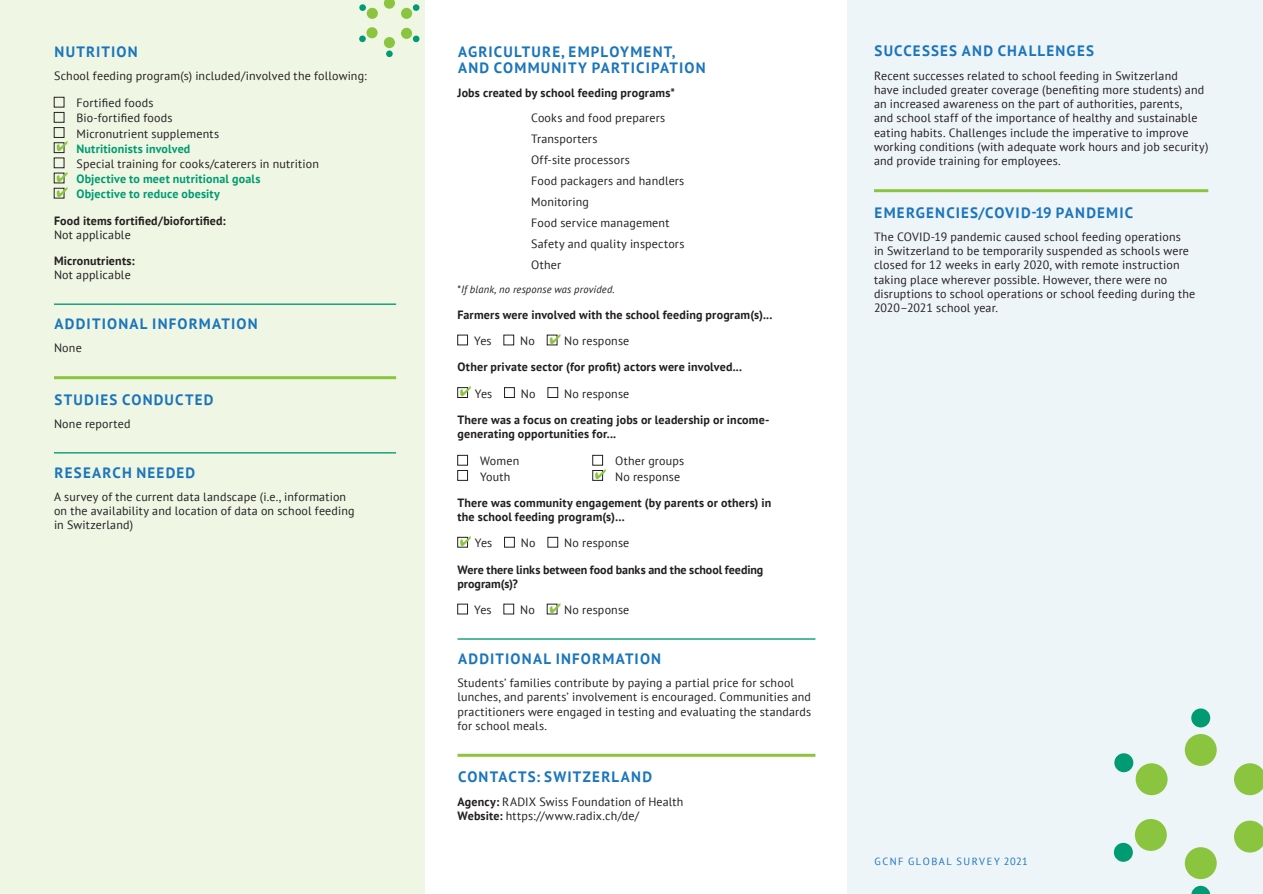
<style>
.page{position:relative;width:1263px;height:894px;background:#fff}
.page>*{position:absolute;margin:0;border:0;box-sizing:border-box;transform-origin:0 0}
.t1{font:700 15px/16.5px "PT Sans";letter-spacing:.08em;color:#1b75bb}
.t2{font:12px/14.2px "PT Sans";letter-spacing:.015em;color:#231f20}
.t3{font:700 12px/26.2px "PT Sans";letter-spacing:.015em;color:#231f20}
.t4{font:700 12px "PT Sans";letter-spacing:.015em;color:#009b72}
.t5{font:italic 10.5px "PT Sans";letter-spacing:.02em;color:#231f20}
.t6{font:10.35px "PT Sans";letter-spacing:.145em;color:#1b75bb}
.s1{color:#8bc53f}
.s2{font-weight:700;color:#009b72}
.s3{color:#009b72}
.s4{font-style:normal}
.s5{font-weight:400}
.s6{font-weight:700}
</style>
<div class="page">
<div style="left:0;top:0;width:424px;height:893px;background:#eff7e4"></div>
<div style="left:847px;top:0;width:416px;height:893px;background:#eef5f9"></div>
<div style="left:1135px;top:763px;width:32px;height:31px;background:#8bc53f;border-radius:50%"></div>
<div style="left:1184px;top:733px;width:32px;height:32px;background:#8bc53f;border-radius:50%"></div>
<svg style="left:1234px;top:763px;width:29px;height:31px"></svg>
<svg style="left:1234px;top:820px;width:29px;height:32px"></svg>
<div style="left:1184px;top:846px;width:32px;height:32px;background:#8bc53f;border-radius:50%"></div>
<div style="left:1134px;top:818px;width:32px;height:32px;background:#8bc53f;border-radius:50%"></div>
<svg style="left:1191px;top:885px;width:19px;height:8px"></svg>
<div style="left:1113px;top:842px;width:19px;height:19px;background:#009b72;border-radius:50%"></div>
<div style="left:1114px;top:753px;width:19px;height:19px;background:#009b72;border-radius:50%"></div>
<div style="left:1191px;top:708px;width:19px;height:19px;background:#009b72;border-radius:50%"></div>
<div style="left:367px;top:8px;width:11px;height:11px;background:#8bc53f;border-radius:50%"></div>
<svg style="left:384px;top:0;width:11px;height:9px"></svg>
<div style="left:401px;top:8px;width:11px;height:11px;background:#8bc53f;border-radius:50%"></div>
<div style="left:401px;top:28px;width:11px;height:11px;background:#8bc53f;border-radius:50%"></div>
<div style="left:384px;top:37px;width:11px;height:11px;background:#8bc53f;border-radius:50%"></div>
<div style="left:366px;top:27px;width:11px;height:11px;background:#8bc53f;border-radius:50%"></div>
<div style="left:413px;top:4px;width:6px;height:7px;background:#009b72;border-radius:50%"></div>
<svg style="left:413px;top:36px;width:6px;height:6px"></svg>
<div style="left:386px;top:50px;width:7px;height:7px;background:#009b72;border-radius:50%"></div>
<div style="left:359px;top:35px;width:7px;height:7px;background:#009b72;border-radius:50%"></div>
<div style="left:359px;top:4px;width:7px;height:7px;background:#009b72;border-radius:50%"></div>
<hr style="left:54px;top:303px;width:342px;height:2px;background:#009b72">
<hr style="left:54px;top:376px;width:342px;height:3px;background:#8bc53f">
<hr style="left:54px;top:452px;width:342px;height:1px;background:#009b72">
<div style="left:54px;top:97px;width:10px;height:10px;border:1px solid #231f20"></div>
<div style="left:54px;top:112px;width:10px;height:10px;border:1px solid #231f20"></div>
<div style="left:54px;top:127px;width:10px;height:10px;border:1px solid #231f20"></div>
<div style="left:54px;top:142px;width:10px;height:11px;border:1px solid #231f20"></div>
<div style="left:54px;top:158px;width:10px;height:10px;border:1px solid #231f20"></div>
<div style="left:54px;top:188px;width:10px;height:10px;border:1px solid #231f20"></div>
<hr style="left:874px;top:189px;width:334px;height:3px;background:#8bc53f">
<hr style="left:457px;top:638px;width:358px;height:1px;background:#009b72">
<hr style="left:457px;top:753px;width:358px;height:3px;background:#8bc53f">
<div style="left:457px;top:335px;width:11px;height:10px;border:1px solid #231f20"></div>
<div style="left:503px;top:335px;width:11px;height:10px;border:1px solid #231f20"></div>
<div style="left:457px;top:387px;width:11px;height:10px;border:1px solid #231f20"></div>
<div style="left:504px;top:387px;width:10px;height:10px;border:1px solid #231f20"></div>
<div style="left:548px;top:387px;width:10px;height:10px;border:1px solid #231f20"></div>
<div style="left:457px;top:455px;width:11px;height:10px;border:1px solid #231f20"></div>
<div style="left:592px;top:455px;width:11px;height:10px;border:1px solid #231f20"></div>
<div style="left:457px;top:470px;width:11px;height:10px;border:1px solid #231f20"></div>
<div style="left:592px;top:470px;width:11px;height:10px;border:1px solid #231f20"></div>
<div style="left:457px;top:537px;width:11px;height:10px;border:1px solid #231f20"></div>
<div style="left:504px;top:537px;width:10px;height:10px;border:1px solid #231f20"></div>
<div style="left:548px;top:537px;width:10px;height:10px;border:1px solid #231f20"></div>
<div style="left:457px;top:603px;width:11px;height:11px;border:1px solid #231f20"></div>
<div style="left:503px;top:603px;width:11px;height:11px;border:1px solid #231f20"></div>
<p class="t1" style="left:55px;top:43px;width:85px">NUTRITION</p>
<p class="t2" style="left:54px;top:68px;width:314px">School feeding program(s) included/involved the following:</p>
<p class="t2" style="left:77px;top:95px;width:144px;line-height:15.1px">Fortified foods<br>Bio-fortified foods<br>Micronutrient supplements</p>
<p class="t2" style="left:77px;top:141px;width:244px;line-height:15.1px;text-indent:-20px"><span class="s1">✔</span> <span class="s2">Nutritionists involved<br></span>Special training for cooks/caterers in nutrition</p>
<p class="t4" style="left:56px;top:171px;width:206px"><span class="s1">✔</span> Objective to meet nutritional goals</p>
<p class="t3" style="left:54px;top:181px;width:173px"><span class="s1">✔</span> <span class="s3">Objective to reduce obesity<br></span>Food items fortified/biofortified:</p>
<p class="t2" style="left:54px;top:227px;width:78px">Not applicable</p>
<p class="t3" style="left:54px;top:247px;width:82px">Micronutrients:</p>
<p class="t2" style="left:54px;top:267px;width:78px">Not applicable</p>
<p class="t1" style="left:55px;top:315px;width:204px">ADDITIONAL INFORMATION</p>
<p class="t2" style="left:54px;top:340px;width:29px">None</p>
<p class="t1" style="left:55px;top:391px;width:160px">STUDIES CONDUCTED</p>
<p class="t2" style="left:54px;top:416px;width:78px">None reported</p>
<p class="t1" style="left:55px;top:463px;width:142px">RESEARCH NEEDED</p>
<p class="t2" style="left:54px;top:489px;width:302px">A survey of the current data landscape (i.e., information on the availability and location of data on school feeding in Switzerland)</p>
<p class="t1" style="left:458px;top:43px;width:249px">AGRICULTURE, EMPLOYMENT,<br>AND COMMUNITY PARTICIPATION</p>
<p class="t3" style="left:457px;top:79px;width:219px">Jobs created by school feeding programs*</p>
<p class="t2" style="left:531px;top:107px;width:155px;line-height:21px">Cooks and food preparers<br>Transporters<br>Off-site processors<br>Food packagers and handlers<br>Monitoring<br>Food service management<br>Safety and quality inspectors<br>Other</p>
<p class="t5" style="left:457px;top:282px;width:159px"><span class="s4">*</span>If blank, no response was provided.</p>
<p class="t3" style="left:457px;top:301px;width:316px">Farmers were involved with the school feeding program(s)...</p>
<p class="t2" style="left:474px;top:333px;width:19px">Yes</p>
<p class="t3" style="left:457px;top:327px;width:286px;text-indent:63px"><span class="s5">No</span> <span class="s1">✔</span> <span class="s5">No response<br></span>Other private sector (for profit) actors were involved...</p>
<p class="t2" style="left:460px;top:386px;width:34px"><span class="s1">✔</span> Yes</p>
<p class="t2" style="left:521px;top:386px;width:16px">No</p>
<p class="t2" style="left:564px;top:386px;width:67px">No response</p>
<p class="t3" style="left:457px;top:412px;width:313px;line-height:14.2px">There was a focus on creating jobs or leadership or income&shy;generating opportunities for...</p>
<p class="t2" style="left:480px;top:453px;width:41px">Women</p>
<p class="t2" style="left:615px;top:453px;width:71px">Other groups</p>
<p class="t2" style="left:480px;top:468px;width:32px">Youth</p>
<p class="t3" style="left:457px;top:463px;width:315px;text-indent:137px"><span class="s1">✔</span> <span class="s5">No response<br></span>There was community engagement (by parents or others) in</p>
<p class="t3" style="left:457px;top:503px;width:169px">the school feeding program(s)…</p>
<p class="t2" style="left:460px;top:535px;width:34px"><span class="s1">✔</span> Yes</p>
<p class="t2" style="left:521px;top:535px;width:16px">No</p>
<p class="t2" style="left:564px;top:535px;width:67px">No response</p>
<p class="t3" style="left:457px;top:562px;width:307px;line-height:14.2px">Were there links between food banks and the school feeding program(s)?</p>
<p class="t2" style="left:474px;top:602px;width:19px">Yes</p>
<p class="t2" style="left:520px;top:602px;width:111px">No <span class="s1">✔</span> No response</p>
<p class="t1" style="left:458px;top:649px;width:204px">ADDITIONAL INFORMATION</p>
<p class="t2" style="left:457px;top:675px;width:355px">Students’ families contribute by paying a partial price for school lunches, and parents’ involvement is encouraged. Communities and practitioners were engaged in testing and evaluating the standards for school meals.</p>
<p class="t1" style="left:458px;top:768px;width:195px">CONTACTS: SWITZERLAND</p>
<p class="t2" style="left:457px;top:793px;width:227px"><span class="s6">Agency:</span> RADIX Swiss Foundation of Health<br><span class="s6">Website:</span> https://www.radix.ch/de/</p>
<p class="t1" style="left:874px;top:42px;width:221px">SUCCESSES AND CHALLENGES</p>
<p class="t2" style="left:874px;top:68px;width:336px">Recent successes related to school feeding in Switzerland<br>have included greater coverage (benefiting more students) and an increased awareness on the part of authorities, parents,<br>and school staff of the importance of healthy and sustainable eating habits. Challenges include the imperative to improve working conditions (with adequate work hours and job security) and provide training for employees.</p>
<p class="t1" style="left:874px;top:204px;width:260px">EMERGENCIES/COVID-19 PANDEMIC</p>
<p class="t2" style="left:874px;top:229px;width:323px">The COVID-19 pandemic caused school feeding operations<br>in Switzerland to be temporarily suspended as schools were closed for 12 weeks in early 2020, with remote instruction taking place wherever possible. However, there were no disruptions to school operations or school feeding during the 2020–2021 school year.</p>
<p class="t6" style="left:874px;top:853px;width:155px">GCNF GLOBAL SURVEY 2021</p>
</div>
